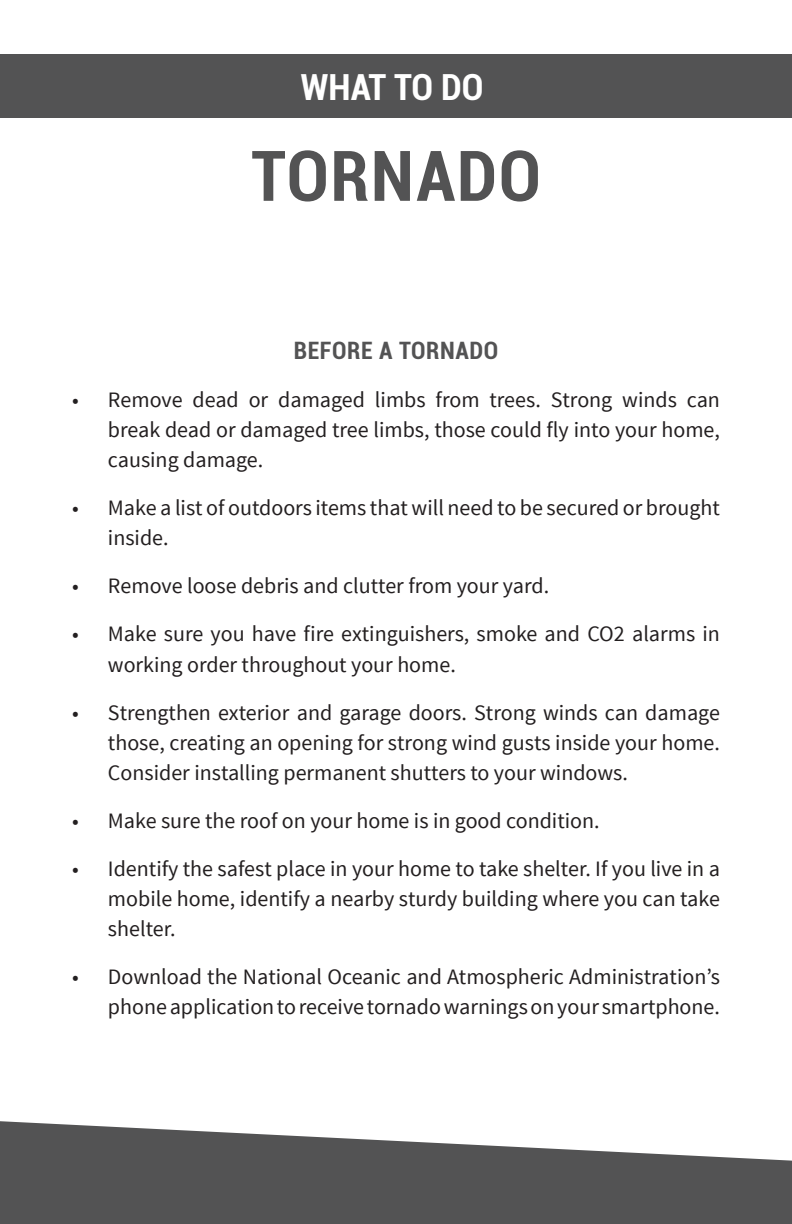
<style>
.page{position:relative;width:792px;height:1224px;background:#fff}
.page>*{position:absolute;margin:0;border:0;box-sizing:border-box;transform-origin:0 0}
.t1{font:700 condensed 70px "Roboto";letter-spacing:.025em;color:#535354}
.t2{font:700 condensed 36px "Roboto";color:#fff}
.t3{font:700 condensed 24px "Roboto";letter-spacing:.025em;color:#535354}
.t4{font:22px/30px "Source Sans Pro";color:#231f20;text-align:justify}
</style>
<div class="page">
<div style="left:0;top:55px;width:792px;height:63px;background:#535354"></div>
<svg style="left:0;top:1121px;width:792px;height:103px;fill:#535354"></svg>
<h2 class="t2" style="left:301px;top:62px;width:184px">WHAT TO DO</h2>
<h1 class="t1" style="left:251px;top:127px;width:291px">TORNADO</h1>
<p class="t3" style="left:294px;top:334px;width:206px">BEFORE A TORNADO</p>
<p class="t4" style="left:108px;top:386px;width:614px;text-indent:-36px">• Remove dead or damaged limbs from trees. Strong winds can break dead or damaged tree limbs, those could fly into your home, causing damage.</p>
<p class="t4" style="left:108px;top:494px;width:613px;text-indent:-36px">• Make a list of outdoors items that will need to be secured or brought inside.</p>
<p class="t4" style="left:72px;top:572px;width:479px">• Remove loose debris and clutter from your yard.</p>
<p class="t4" style="left:108px;top:620px;width:614px;text-indent:-36px">• Make sure you have fire extinguishers, smoke and CO2 alarms in working order throughout your home.</p>
<p class="t4" style="left:108px;top:698px;width:614px;text-indent:-36px">• Strengthen exterior and garage doors. Strong winds can damage those, creating an opening for strong wind gusts inside your home.<br>Consider installing permanent shutters to your windows.</p>
<p class="t4" style="left:72px;top:806px;width:529px">• Make sure the roof on your home is in good condition.</p>
<p class="t4" style="left:108px;top:854px;width:614px;text-indent:-36px">• Identify the safest place in your home to take shelter. If you live in a mobile home, identify a nearby sturdy building where you can take shelter.</p>
<p class="t4" style="left:72px;top:962px;width:649px;text-align:right">• Download the National Oceanic and Atmospheric Administration’s phone application to receive tornado warnings on your smartphone.</p>
</div>
